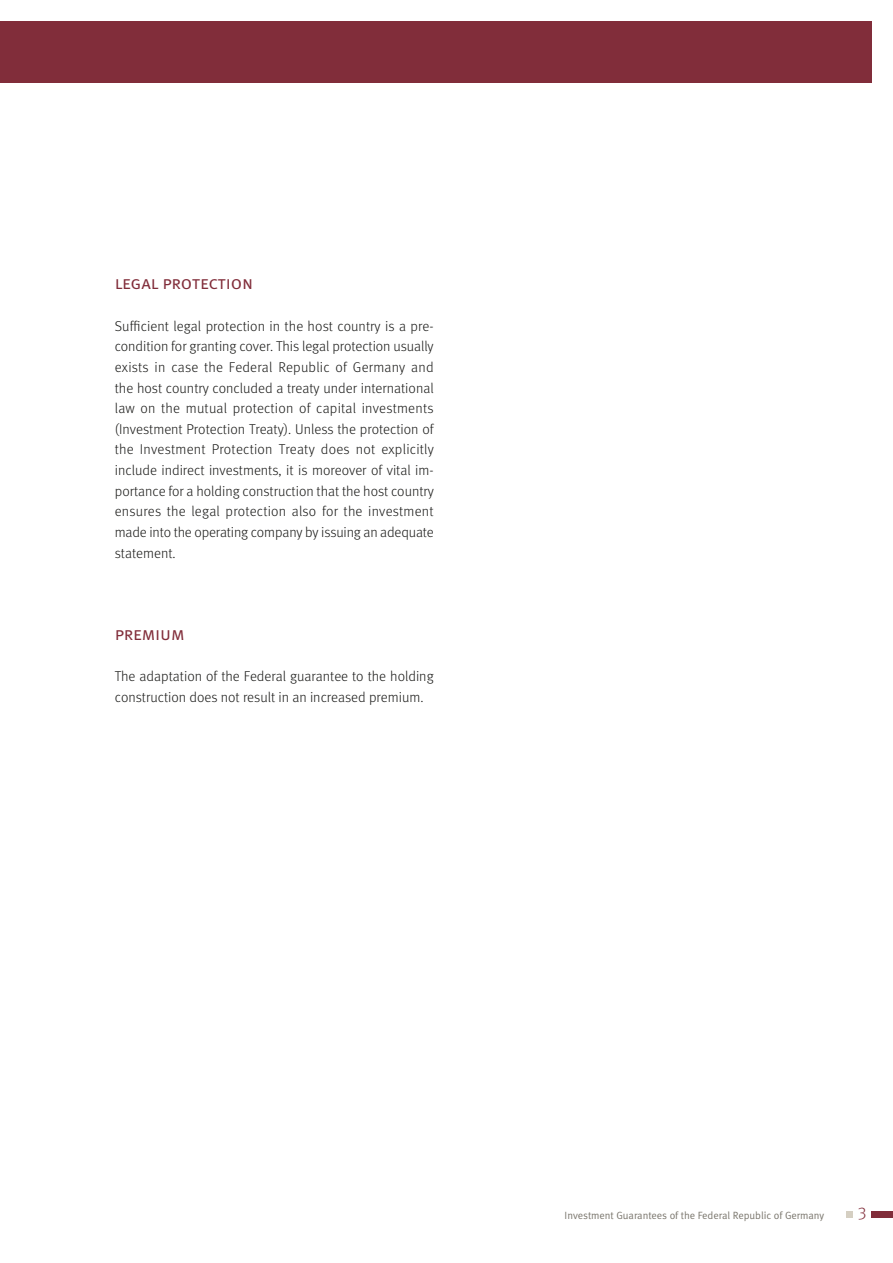
<style>
.page{position:relative;width:893px;height:1263px;background:#fff}
.page>*{position:absolute;margin:0;border:0;box-sizing:border-box;transform-origin:0 0}
.Merkbl_Head_1__DIA{font:18.3px "Meta Normal Caps";letter-spacing:-.01em;color:#812d3a}
.t1{font:17.25px "Meta Light LF";color:#812d3a}
._2019_-_Merkbl_Fließ{font:300 14.25px/20.7px "Meta";color:#1a1a18;text-align:justify}
.t2{font:10.5px "Meta Normal";letter-spacing:-.005em;color:#7a766d}
</style>
<div class="page">
<div style="left:872px;top:1211px;width:21px;height:7px;background:#812d3a"></div>
<div style="left:846px;top:1211px;width:7px;height:7px;background:#d5cfc2"></div>
<div style="left:0;top:21px;width:872px;height:62px;background:#812d3a"></div>
<p class="Merkbl_Head_1__DIA" style="left:115px;top:272px;width:140px">legal protection</p>
<p class="_2019_-_Merkbl_Fließ" style="left:115px;top:315px;width:321px">Sufficient legal protection in the host country is a pre&shy;condition for granting cover. This legal protection usually exists in case the Federal Republic of Germany and the host country concluded a treaty under international law on the mutual protection of capital investments (Investment Protection Treaty). Unless the protection of the Investment Protection Treaty does not explicitly include indirect investments, it is moreover of vital im&shy;portance for a holding construction that the host country ensures the legal protection also for the investment made into the operating company by issuing an adequate statement.</p>
<p class="Merkbl_Head_1__DIA" style="left:115px;top:623px;width:71px">premium</p>
<p class="_2019_-_Merkbl_Fließ" style="left:115px;top:666px;width:320px">The adaptation of the Federal guarantee to the holding construction does not result in an increased premium.</p>
<p class="t2" style="left:565px;top:1209px;width:261px">Investment Guarantees of the Federal Republic of Germany</p>
<p class="t1" style="left:858px;top:1203px;width:10px">3</p>
</div>
